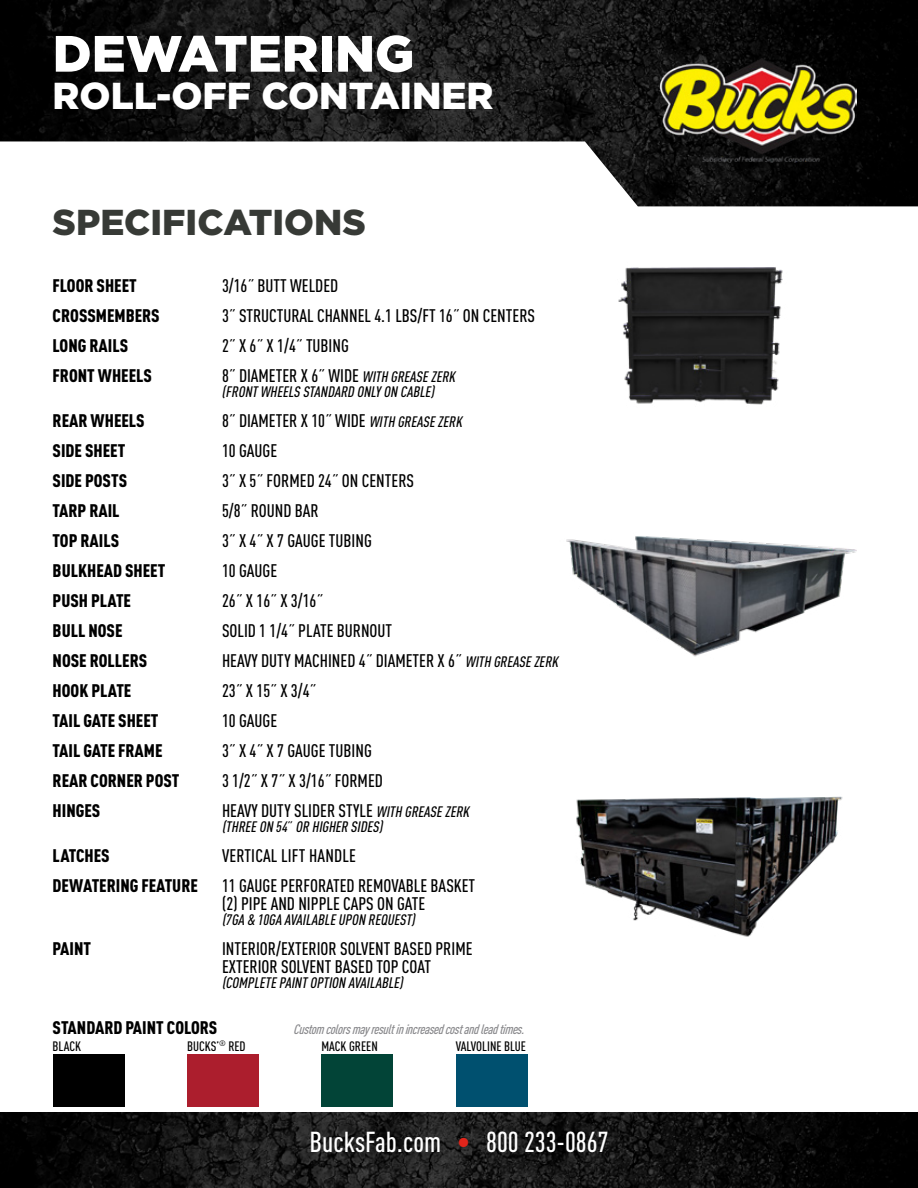
<style>
.page{position:relative;width:918px;height:1188px;background:#fff}
.page>*{position:absolute;margin:0;border:0;box-sizing:border-box;transform-origin:0 0}
.t1{font:900 51px "Gotham";color:#fff}
.t2{font:900 37.5px "Gotham";color:#fff}
.t3{font:900 36px "Gotham";color:#373a36}
.t4{font:500 28.5px "DIN Cond";color:#fff}
.t5{font:500 18px/30px "DIN Cond";color:#000}
.t6{font:900 18px/30px "DIN Cond";color:#000}
.t7{font:italic 500 15px "DIN Cond";color:#000}
.t8{font:italic 500 13.5px "DIN Cond";color:#8a8a8d}
.t9{font:500 13.5px "DIN Cond";color:#000}
.s1{font-style:italic;font-size:15px}
.s2{font-style:normal}
.s3{color:#e1251b}
</style>
<div class="page">
<img style="left:0;top:1112px;width:918px;height:76px">
<img style="left:0;top:0;width:918px;height:206px">
<img style="left:661px;top:59px;width:196px;height:103px">
<img style="left:576px;top:796px;width:267px;height:141px">
<img style="left:566px;top:536px;width:291px;height:121px">
<img style="left:618px;top:267px;width:165px;height:138px">
<div style="left:53px;top:1054px;width:71px;height:53px;background:#000"></div>
<div style="left:187px;top:1054px;width:72px;height:53px;background:#ac1e2d"></div>
<div style="left:321px;top:1054px;width:72px;height:53px;background:#024437"></div>
<div style="left:456px;top:1054px;width:71px;height:53px;background:#00506f"></div>
<h1 class="t1" style="left:53px;top:18px;width:363px">DEWATERING</h1>
<h2 class="t2" style="left:53px;top:70px;width:442px">ROLL-OFF CONTAINER</h2>
<h3 class="t3" style="left:53px;top:197px;width:315px">SPECIFICATIONS</h3>
<p class="t6" style="left:53px;top:270px;width:109px">FLOOR SHEET<br>CROSSMEMBERS<br>LONG RAILS<br>FRONT WHEELS</p>
<p class="t6" style="left:53px;top:405px;width:128px">REAR WHEELS<br>SIDE SHEET<br>SIDE POSTS<br>TARP RAIL<br>TOP RAILS<br>BULKHEAD SHEET<br>PUSH PLATE<br>BULL NOSE<br>NOSE ROLLERS<br>HOOK PLATE<br>TAIL GATE SHEET<br>TAIL GATE FRAME<br>REAR CORNER POST<br>HINGES</p>
<p class="t6" style="left:53px;top:840px;width:147px">LATCHES<br>DEWATERING FEATURE</p>
<p class="t6" style="left:53px;top:933px;width:40px">PAINT</p>
<p class="t5" style="left:222px;top:270px;width:315px">3/16˝ BUTT WELDED<br>3˝ STRUCTURAL CHANNEL 4.1 LBS/FT 16˝ ON CENTERS<br>2˝ X 6˝ X 1/4˝ TUBING<br>8˝ DIAMETER X 6˝ WIDE <span class="s1">WITH GREASE ZERK</span></p>
<p class="t7" style="left:222px;top:383px;width:217px">(FRONTWHEELS STANDARD ONLYON CABLE)</p>
<p class="t5" style="left:222px;top:405px;width:341px">8˝ DIAMETER X 10˝ WIDE <span class="s1">WITH GREASE ZERK<br></span>10 GAUGE<br>3˝ X 5˝ FORMED 24˝ ON CENTERS<br>5/8˝ ROUND BAR<br>3˝ X 4˝ X 7 GAUGE TUBING<br>10 GAUGE<br>26˝ X 16˝ X 3/16˝<br>SOLID 1 1/4˝ PLATE BURNOUT<br>HEAVY DUTY MACHINED 4˝ DIAMETER X 6˝ <span class="s1">WITH GREASE ZERK<br></span>23˝ X 15˝ X 3/4˝<br>10 GAUGE<br>3˝ X 4˝ X 7 GAUGE TUBING<br>3 1/2˝ X 7˝ X 3/16˝ FORMED<br>HEAVY DUTY SLIDER STYLE <span class="s1">WITH GREASE ZERK</span></p>
<p class="t7" style="left:222px;top:818px;width:165px">(THREE ON 54<span class="s2">˝</span> OR HIGHER SIDES)</p>
<p class="t5" style="left:222px;top:840px;width:255px">VERTICAL LIFT HANDLE<br>11 GAUGE PERFORATED REMOVABLE BASKET</p>
<p class="t5" style="left:222px;top:888px;width:205px">(2) PIPE AND NIPPLE CAPS ON GATE</p>
<p class="t7" style="left:222px;top:911px;width:197px">(7GA &amp; 10GA AVAILABLE UPON REQUEST)</p>
<p class="t5" style="left:222px;top:939px;width:252px;line-height:18px">INTERIOR/EXTERIOR SOLVENT BASED PRIME<br>EXTERIOR SOLVENT BASED TOP COAT</p>
<p class="t7" style="left:222px;top:974px;width:185px">(COMPLETE PAINTOPTION AVAILABLE)</p>
<p class="t6" style="left:53px;top:1012px;width:166px">STANDARD PAINT COLORS</p>
<p class="t8" style="left:293px;top:1021px;width:237px">Customcolorsmay resultinincreasedcostandleadtimes.</p>
<p class="t9" style="left:53px;top:1038px;width:30px">BLACK</p>
<p class="t9" style="left:187px;top:1038px;width:60px">BUCKS’<sup>®</sup> RED</p>
<p class="t9" style="left:321px;top:1038px;width:58px">MACK GREEN</p>
<p class="t9" style="left:456px;top:1038px;width:72px">VALVOLINE BLUE</p>
<h3 class="t4" style="left:309px;top:1125px;width:301px">BucksFab.com <span class="s3">•</span> 800 233-0867</h3>
</div>
